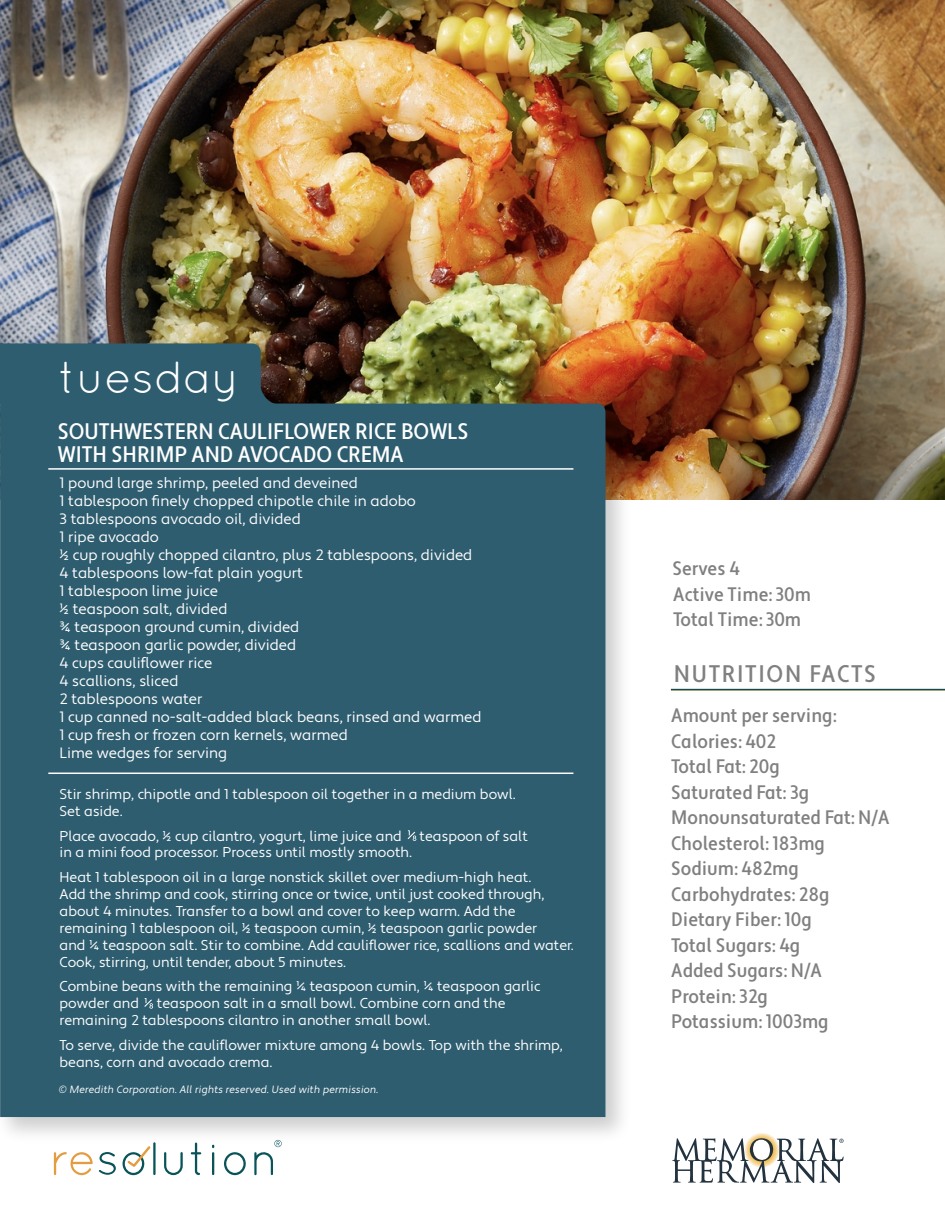
<style>
.page{position:relative;width:945px;height:1215px;background:#fff}
.page>*{position:absolute;margin:0;border:0;box-sizing:border-box;transform-origin:0 0}
.t1{font:45px "Quicksand";color:#fff}
.t2{font:500 condensed 24px "Apertura";letter-spacing:.07em;color:#808080}
.t3{font:500 condensed 22.5px/22.5px "Apertura";color:#fefefe}
.t4{font:500 condensed 19.5px/25.5px "Apertura";color:#808080}
.t5{font:15px/18px "Apertura";color:#fefefe}
.t6{font:14.25px/16.8px "Apertura";color:#fefefe}
.t7{font:10.5px "Apertura Obliq";color:#fefefe}
</style>
<div class="page">
<svg style="left:672px;top:1133px;width:172px;height:50px"></svg>
<svg style="left:54px;top:1152px;width:39px;height:23px"></svg>
<svg style="left:99px;top:1152px;width:17px;height:23px"></svg>
<hr style="left:153px;top:1142px;width:3px;height:33px;background:#095359">
<svg style="left:164px;top:1152px;width:19px;height:23px"></svg>
<svg style="left:191px;top:1150px;width:10px;height:25px"></svg>
<svg style="left:212px;top:1152px;width:2px;height:23px"></svg>
<svg style="left:224px;top:1152px;width:22px;height:23px"></svg>
<svg style="left:123px;top:1150px;width:26px;height:25px"></svg>
<svg style="left:254px;top:1152px;width:19px;height:23px"></svg>
<img style="left:0;top:0;width:945px;height:500px">
<img style="left:0;top:331px;width:639px;height:819px">
<div style="left:0;top:343px;width:605px;height:774px;background:#2e5d6f"></div>
<hr style="left:48px;top:468px;width:525px;height:2px;background:#fff">
<hr style="left:48px;top:773px;width:525px;height:1px;background:#fff">
<hr style="left:671px;top:689px;width:274px;height:1px;background:#0f4a57">
<svg style="left:408px;top:830px;width:8px;height:11px"></svg>
<svg style="left:144px;top:998px;width:9px;height:11px"></svg>
<h1 class="t1" style="left:59px;top:351px;width:182px">tuesday</h1>
<h3 class="t3" style="left:58px;top:421px;width:412px">SOUTHWESTERN CAULIFLOWER RICE BOWLS<br>WITH SHRIMP AND AVOCADO CREMA</h3>
<p class="t5" style="left:60px;top:474px;width:423px">1 pound large shrimp, peeled and deveined<br>1 tablespoon finely chopped chipotle chile in adobo<br>3 tablespoons avocado oil, divided<br>1 ripe avocado<br>½ cup roughly chopped cilantro, plus 2 tablespoons, divided 4 tablespoons low-fat plain yogurt<br>1 tablespoon lime juice<br>½ teaspoon salt, divided<br>¾ teaspoon ground cumin, divided<br>¾ teaspoon garlic powder, divided<br>4 cups cauliflower rice<br>4 scallions, sliced<br>2 tablespoons water<br>1 cup canned no-salt-added black beans, rinsed and warmed 1 cup fresh or frozen corn kernels, warmed<br>Lime wedges for serving</p>
<p class="t6" style="left:60px;top:786px;width:458px">Stir shrimp, chipotle and 1 tablespoon oil together in a medium bowl.<br>Set aside.</p>
<p class="t6" style="left:60px;top:828px;width:344px">Place avocado, ½ cup cilantro, yogurt, lime juice and</p>
<p class="t6" style="left:420px;top:828px;width:110px">teaspoon of salt</p>
<p class="t6" style="left:60px;top:841px;width:473px;line-height:24.8px">in a mini food processor. Process until mostly smooth.<br>Heat 1 tablespoon oil in a large nonstick skillet over medium-high heat.</p>
<p class="t6" style="left:60px;top:886px;width:516px">Add the shrimp and cook, stirring once or twice, until just cooked through, about 4 minutes. Transfer to a bowl and cover to keep warm. Add the remaining 1 tablespoon oil, ½ teaspoon cumin, ½ teaspoon garlic powder<br>and ¼ teaspoon salt. Stir to combine. Add cauliflower rice, scallions and water.<br>Cook, stirring, until tender, about 5 minutes.</p>
<p class="t6" style="left:60px;top:978px;width:482px">Combine beans with the remaining ¼ teaspoon cumin, ¼ teaspoon garlic powder and</p>
<p class="t6" style="left:60px;top:995px;width:448px;text-indent:97px">teaspoon salt in a small bowl. Combine corn and the remaining 2 tablespoons cilantro in another small bowl.</p>
<p class="t6" style="left:60px;top:1037px;width:505px">To serve, divide the cauliflower mixture among 4 bowls. Top with the shrimp, beans, corn and avocado crema.</p>
<p class="t7" style="left:59px;top:1083px;width:321px">© Meredith Corporation. All rights reserved. Used with permission.</p>
<h3 class="t4" style="left:673px;top:557px;width:140px">Serves 4<br>Active Time: 30m<br>Total Time: 30m</h3>
<h2 class="t2" style="left:674px;top:660px;width:203px">NUTRITION FACTS</h2>
<h3 class="t4" style="left:671px;top:703px;width:220px">Amount per serving:<br>Calories: 402<br>Total Fat: 20g<br>Saturated Fat: 3g<br>Monounsaturated Fat: N/A<br>Cholesterol: 183mg<br>Sodium: 482mg<br>Carbohydrates: 28g<br>Dietary Fiber: 10g<br>Total Sugars: 4g<br>Added Sugars: N/A<br>Protein: 32g<br>Potassium: 1003mg</h3>
</div>
